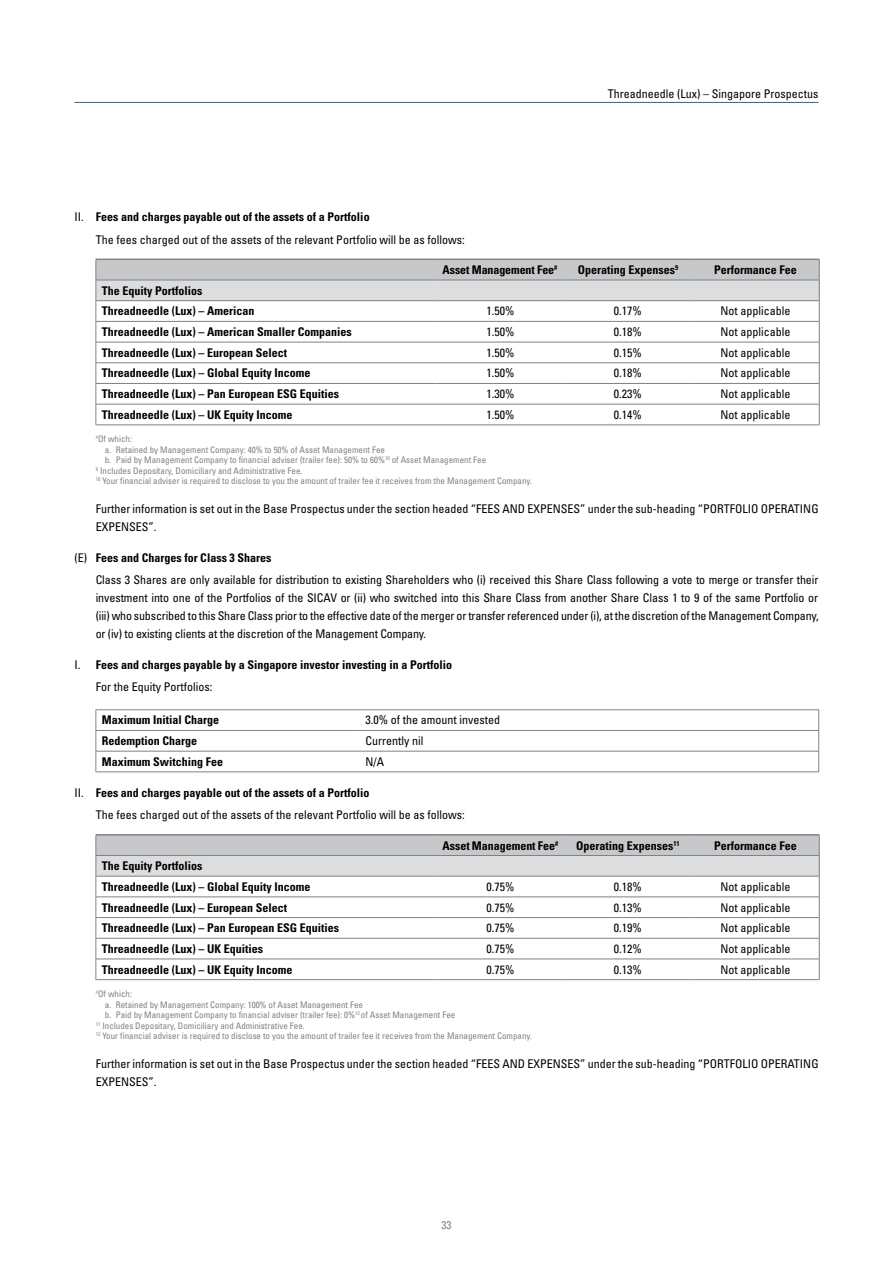
<style>
.page{position:relative;width:893px;height:1263px;background:#fff}
.page>*{position:absolute;margin:0;border:0;box-sizing:border-box;transform-origin:0 0}
.t1{font:condensed 12px/18px "Univers LT Std";color:#000}
.t2{font:700 condensed 12px/20.7px "Univers LT Std";color:#000}
.t3{font:condensed 12px "Univers LT";color:#000}
.t4{font:condensed 11.25px "Univers LT Std";color:#808285}
.t5{font:condensed 9px "Univers LT Std";color:#808285}
.s1{font-weight:700}
.s2{font-weight:400}
</style>
<div class="page">
<hr style="left:74px;top:102px;width:745px;height:1px;background:#326490">
<hr style="left:96px;top:425px;width:341px;height:1px;background:#808285">
<hr style="left:437px;top:425px;width:127px;height:1px;background:#808285">
<hr style="left:564px;top:425px;width:128px;height:1px;background:#808285">
<hr style="left:692px;top:425px;width:127px;height:1px;background:#808285">
<svg style="left:96px;top:259px;width:724px;height:166px"></svg>
<hr style="left:96px;top:709px;width:263px;height:1px;background:#808285">
<hr style="left:359px;top:709px;width:460px;height:1px;background:#808285">
<hr style="left:96px;top:730px;width:263px;height:1px;background:#808285">
<hr style="left:359px;top:730px;width:460px;height:1px;background:#808285">
<hr style="left:96px;top:751px;width:263px;height:1px;background:#808285">
<svg style="left:96px;top:710px;width:1px;height:62px"></svg>
<hr style="left:359px;top:751px;width:460px;height:1px;background:#808285">
<svg style="left:818px;top:710px;width:1px;height:62px"></svg>
<hr style="left:96px;top:772px;width:263px;height:1px;background:#808285">
<hr style="left:359px;top:772px;width:460px;height:1px;background:#808285">
<hr style="left:96px;top:979px;width:341px;height:1px;background:#808285">
<hr style="left:437px;top:979px;width:127px;height:1px;background:#808285">
<hr style="left:564px;top:979px;width:128px;height:1px;background:#808285">
<hr style="left:692px;top:979px;width:127px;height:1px;background:#808285">
<hr style="left:96px;top:834px;width:341px;height:1px;background:#808285">
<hr style="left:437px;top:834px;width:127px;height:1px;background:#808285">
<hr style="left:564px;top:834px;width:128px;height:1px;background:#808285">
<hr style="left:692px;top:834px;width:127px;height:1px;background:#808285">
<svg style="left:96px;top:835px;width:724px;height:144px"></svg>
<p class="t1" style="left:608px;top:85px;width:212px">Threadneedle (Lux) – Singapore Prospectus</p>
<p class="t1" style="left:96px;top:206px;width:371px;line-height:22.2px;text-indent:-21px">II. <span class="s1">Fees and charges payable out of the assets of a Portfolio<br></span>The fees charged out of the assets of the relevant Portfolio will be as follows:</p>
<p class="t2" style="left:443px;top:259px;width:116px">Asset Management Fee<sup>#</sup></p>
<p class="t2" style="left:578px;top:259px;width:102px">Operating Expenses<sup>9</sup></p>
<p class="t2" style="left:714px;top:259px;width:84px">Performance Fee</p>
<p class="t2" style="left:102px;top:280px;width:154px">The Equity Portfolios<br>Threadneedle (Lux) – American</p>
<p class="t1" style="left:486px;top:302px;width:29px">1.50%</p>
<p class="t1" style="left:614px;top:302px;width:29px">0.17%</p>
<p class="t1" style="left:720px;top:302px;width:71px">Not applicable</p>
<p class="t2" style="left:102px;top:321px;width:251px">Threadneedle (Lux) – American Smaller Companies</p>
<p class="t1" style="left:486px;top:323px;width:29px">1.50%</p>
<p class="t1" style="left:614px;top:323px;width:29px">0.18%</p>
<p class="t1" style="left:720px;top:323px;width:71px">Not applicable</p>
<p class="t2" style="left:102px;top:342px;width:187px">Threadneedle (Lux) – European Select</p>
<p class="t1" style="left:486px;top:343px;width:29px">1.50%</p>
<p class="t1" style="left:614px;top:343px;width:29px">0.15%</p>
<p class="t1" style="left:720px;top:343px;width:71px">Not applicable</p>
<p class="t2" style="left:102px;top:363px;width:210px">Threadneedle (Lux) – Global Equity Income</p>
<p class="t1" style="left:486px;top:364px;width:29px">1.50%</p>
<p class="t1" style="left:614px;top:364px;width:29px">0.18%</p>
<p class="t1" style="left:720px;top:364px;width:71px">Not applicable</p>
<p class="t2" style="left:102px;top:383px;width:239px">Threadneedle (Lux) – Pan European ESG Equities</p>
<p class="t1" style="left:486px;top:385px;width:29px">1.30%</p>
<p class="t1" style="left:614px;top:385px;width:29px">0.23%</p>
<p class="t1" style="left:720px;top:385px;width:71px">Not applicable</p>
<p class="t2" style="left:102px;top:404px;width:192px">Threadneedle (Lux) – UK Equity Income</p>
<p class="t1" style="left:486px;top:405px;width:29px">1.50%</p>
<p class="t1" style="left:614px;top:405px;width:29px">0.14%</p>
<p class="t1" style="left:720px;top:405px;width:71px">Not applicable</p>
<p class="t5" style="left:96px;top:433px;width:38px"><sup>#</sup>Of which:</p>
<p class="t5" style="left:105px;top:444px;width:282px">a. Retained by Management Company: 40% to 50% of Asset Management Fee</p>
<p class="t5" style="left:105px;top:454px;width:383px">b. Paid by Management Company to financial adviser (trailer fee): 50% to 60%<sup>10</sup> of Asset Management Fee</p>
<p class="t5" style="left:96px;top:465px;width:208px"><sup>9</sup> Includes Depositary, Domiciliary and Administrative Fee.</p>
<p class="t5" style="left:96px;top:475px;width:438px"><sup>10</sup> Your financial adviser is required to disclose to you the amount of trailer fee it receives from the Management Company.</p>
<p class="t1" style="left:96px;top:499px;width:724px">Further information is set out in the Base Prospectus under the section headed “FEES AND EXPENSES” under the sub-heading “PORTFOLIO OPERATING<br>EXPENSES”.</p>
<p class="t1" style="left:96px;top:546px;width:724px;line-height:22.2px;text-indent:-21px">(E) <span class="s1">Fees and Charges for Class 3 Shares<br></span>Class 3 Shares are only available for distribution to existing Shareholders who (i) received this Share Class following a vote to merge or transfer their</p>
<p class="t1" style="left:96px;top:588px;width:725px;text-align:justify">investment into one of the Portfolios of the SICAV or (ii) who switched into this Share Class from another Share Class 1 to 9 of the same Portfolio or (iii) who subscribed to this Share Class prior to the effective date of the merger or transfer referenced under (i), at the discretion of the Management Company, or (iv) to existing clients at the discretion of the Management Company.</p>
<p class="t2" style="left:96px;top:653px;width:358px;line-height:22.2px;text-indent:-21px"><span class="s2">I.</span> Fees and charges payable by a Singapore investor investing in a Portfolio<br><span class="s2">For the Equity Portfolios:</span></p>
<p class="t2" style="left:102px;top:710px;width:119px">Maximum Initial Charge</p>
<p class="t1" style="left:365px;top:711px;width:136px">3.0% of the amount invested</p>
<p class="t2" style="left:102px;top:730px;width:97px">Redemption Charge</p>
<p class="t3" style="left:365px;top:733px;width:59px">Currently nil</p>
<p class="t2" style="left:102px;top:751px;width:123px">Maximum Switching Fee</p>
<p class="t3" style="left:365px;top:754px;width:20px">N/A</p>
<p class="t1" style="left:96px;top:781px;width:371px;line-height:22.2px;text-indent:-21px">II. <span class="s1">Fees and charges payable out of the assets of a Portfolio<br></span>The fees charged out of the assets of the relevant Portfolio will be as follows:</p>
<p class="t2" style="left:443px;top:835px;width:117px">Asset Management Fee<sup>#</sup></p>
<p class="t2" style="left:576px;top:835px;width:105px">Operating Expenses<sup>11</sup></p>
<p class="t2" style="left:714px;top:835px;width:84px">Performance Fee</p>
<p class="t2" style="left:102px;top:855px;width:210px">The Equity Portfolios<br>Threadneedle (Lux) – Global Equity Income</p>
<p class="t1" style="left:486px;top:877px;width:29px">0.75%</p>
<p class="t1" style="left:614px;top:877px;width:29px">0.18%</p>
<p class="t1" style="left:720px;top:877px;width:71px">Not applicable</p>
<p class="t2" style="left:102px;top:897px;width:187px">Threadneedle (Lux) – European Select</p>
<p class="t1" style="left:486px;top:898px;width:29px">0.75%</p>
<p class="t1" style="left:614px;top:898px;width:29px">0.13%</p>
<p class="t1" style="left:720px;top:898px;width:71px">Not applicable</p>
<p class="t2" style="left:102px;top:917px;width:239px">Threadneedle (Lux) – Pan European ESG Equities</p>
<p class="t1" style="left:486px;top:919px;width:29px">0.75%</p>
<p class="t1" style="left:614px;top:919px;width:29px">0.19%</p>
<p class="t1" style="left:720px;top:919px;width:71px">Not applicable</p>
<p class="t2" style="left:102px;top:938px;width:163px">Threadneedle (Lux) – UK Equities</p>
<p class="t1" style="left:486px;top:939px;width:29px">0.75%</p>
<p class="t1" style="left:614px;top:939px;width:29px">0.12%</p>
<p class="t1" style="left:720px;top:939px;width:71px">Not applicable</p>
<p class="t2" style="left:102px;top:959px;width:192px">Threadneedle (Lux) – UK Equity Income</p>
<p class="t1" style="left:486px;top:960px;width:29px">0.75%</p>
<p class="t1" style="left:614px;top:960px;width:29px">0.13%</p>
<p class="t1" style="left:720px;top:960px;width:71px">Not applicable</p>
<p class="t5" style="left:96px;top:988px;width:38px"><sup>#</sup>Of which:</p>
<p class="t5" style="left:105px;top:999px;width:260px">a. Retained by Management Company: 100% of Asset Management Fee</p>
<p class="t5" style="left:105px;top:1009px;width:352px">b. Paid by Management Company to financial adviser (trailer fee): 0%<sup>12</sup> of Asset Management Fee</p>
<p class="t5" style="left:96px;top:1020px;width:211px"><sup>11</sup> Includes Depositary, Domiciliary and Administrative Fee.</p>
<p class="t5" style="left:96px;top:1030px;width:438px"><sup>12</sup> Your financial adviser is required to disclose to you the amount of trailer fee it receives from the Management Company.</p>
<p class="t1" style="left:96px;top:1054px;width:724px">Further information is set out in the Base Prospectus under the section headed “FEES AND EXPENSES” under the sub-heading “PORTFOLIO OPERATING<br>EXPENSES”.</p>
<p class="t4" style="left:441px;top:1217px;width:11px">33</p>
</div>
